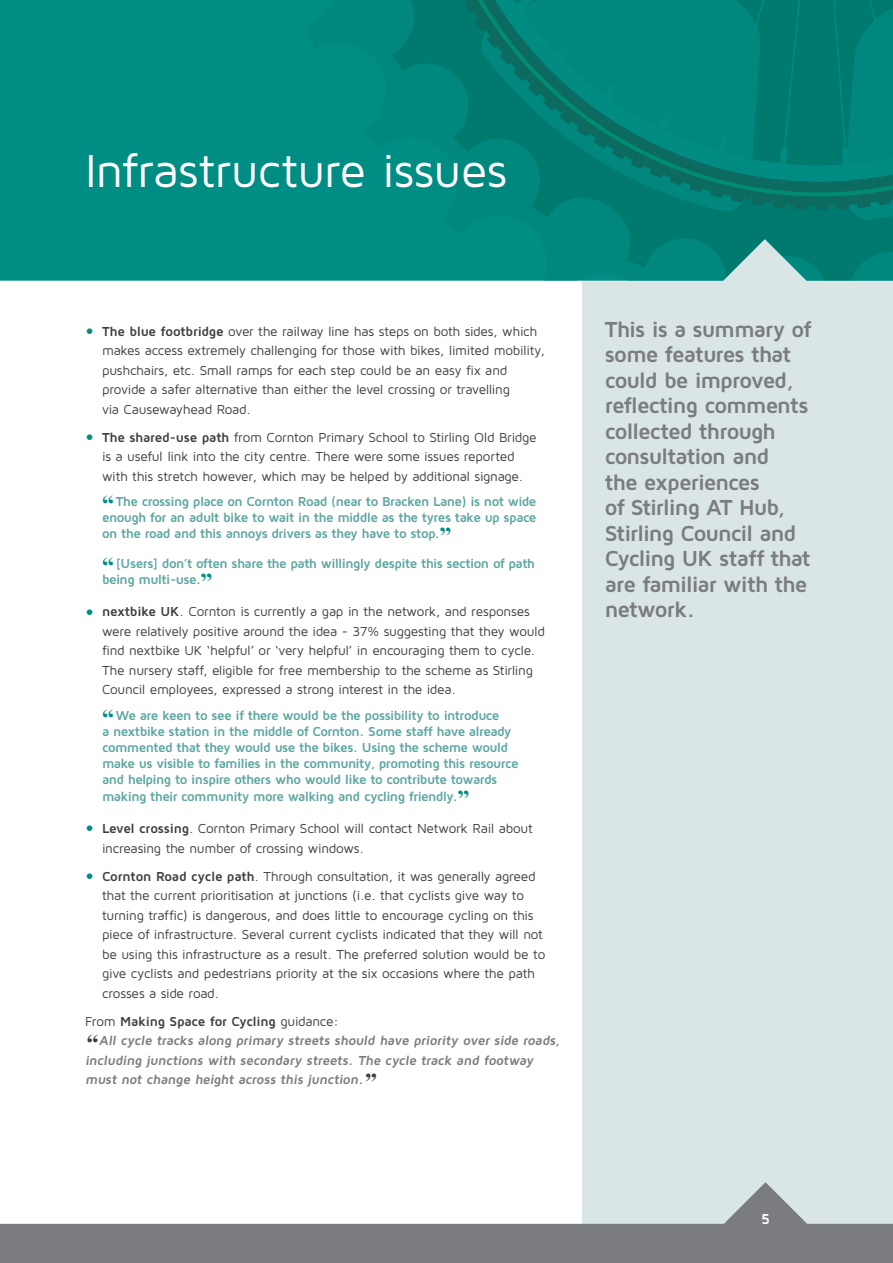
<style>
.page{position:relative;width:893px;height:1263px;background:#fff}
.page>*{position:absolute;margin:0;border:0;box-sizing:border-box;transform-origin:0 0}
.t1{font:48px "Maven Pro";letter-spacing:-.015em;color:#fff}
.t2{font:700 22.5px/25.5px "Maven Pro";letter-spacing:-.045em;color:#7a7c7f}
.t3{font:700 15px "Maven Pro";color:#fff}
.t4{font:13.5px/19.5px "Maven Pro";letter-spacing:-.02em;color:#3e3e3f}
.t5{font:700 13.5px/16.2px "Maven Pro";letter-spacing:-.045em;color:#5ea6a1}
.t6{font:700 13.5px/19.5px "Maven Pro";letter-spacing:-.02em;color:#7a7c7f}
.s1{font-weight:700;font-size:21px;color:#008d83}
.s2{font-weight:700}
.s3{font-family:"Times New Roman";font-size:24px;color:#008d83}
.s4{font-weight:400;color:#3e3e3f}
.s5{color:#3e3e3f}
.s6{font-family:"Times New Roman";font-size:24px;color:#3e3e3f}
</style>
<div class="page">
<div style="left:583px;top:0;width:310px;height:1228px;background:#d9e6e5"></div>
<div style="left:0;top:0;width:305px;height:281px;background:#008d83"></div>
<div style="left:305px;top:0;width:87px;height:281px;background:#008d83"></div>
<svg style="left:392px;top:0;width:501px;height:281px;background:#07887e"></svg>
<svg style="left:464px;top:0;width:429px;height:210px;background:#027b71"></svg>
<svg style="left:478px;top:0;width:415px;height:196px;background:#018076"></svg>
<svg style="left:0;top:1182px;width:893px;height:81px;fill:#7a7c7f"></svg>
<h1 class="t1" style="left:85px;top:141px;width:424px">Infrastructure issues</h1>
<p class="t4" style="left:102px;top:321px;width:444px;text-indent:-17px"><span class="s1">•</span> <span class="s2">The blue footbridge</span> over the railway line has steps on both sides, which makes access extremely challenging for those with bikes, limited mobility, pushchairs, etc. Small ramps for each step could be an easy fix and provide a safer alternative than either the level crossing or travelling<br>via Causewayhead Road.</p>
<p class="t4" style="left:85px;top:427px;width:453px;text-align:center"><span class="s1">•</span> <span class="s2">The shared-use path</span> from Cornton Primary School to Stirling Old Bridge is a useful link into the city centre. There were some issues reported<br>with this stretch however, which may be helped by additional signage.</p>
<p class="t5" style="left:102px;top:492px;width:436px;text-align:justify"><span class="s3">“</span> The crossing place on Cornton Road (near to Bracken Lane) is not wide enough for an adult bike to wait in the middle as the tyres take up space on the road and this annoys drivers as they have to stop.<span class="s3">”</span></p>
<p class="t5" style="left:102px;top:554px;width:434px"><span class="s3">“</span> [Users] don’t often share the path willingly despite this section of path being multi-use.<span class="s3">”</span></p>
<p class="t4" style="left:102px;top:602px;width:444px;text-indent:-17px"><span class="s1">•</span> <span class="s2">nextbike UK</span>. Cornton is currently a gap in the network, and responses were relatively positive around the idea - 37% suggesting that they would find nextbike UK ‘helpful’ or ‘very helpful’ in encouraging them to cycle.<br>The nursery staff, eligible for free membership to the scheme as Stirling Council employees, expressed a strong interest in the idea.</p>
<p class="t5" style="left:102px;top:706px;width:418px"><span class="s3">“</span> We are keen to see if there would be the possibility to introduce<br>a nextbike station in the middle of Cornton. Some staff have already commented that they would use the bikes. Using the scheme would make us visible to families in the community, promoting this resource and helping to inspire others who would like to contribute towards making their community more walking and cycling friendly.<span class="s3">”</span></p>
<p class="t4" style="left:102px;top:818px;width:432px;text-indent:-17px"><span class="s1">•</span> <span class="s2">Level crossing</span>. Cornton Primary School will contact Network Rail about increasing the number of crossing windows.</p>
<p class="t4" style="left:102px;top:866px;width:445px;text-indent:-17px"><span class="s1">•</span> <span class="s2">Cornton Road cycle path</span>. Through consultation, it was generally agreed that the current prioritisation at junctions (i.e. that cyclists give way to turning traffic) is dangerous, and does little to encourage cycling on this piece of infrastructure. Several current cyclists indicated that they will not be using this infrastructure as a result. The preferred solution would be to give cyclists and pedestrians priority at the six occasions where the path crosses a side road.</p>
<p class="t6" style="left:85px;top:1011px;width:479px"><span class="s4">From</span> <span class="s5">Making Space for Cycling</span> <span class="s4">guidance:<br></span><span class="s6">“</span>All cycle tracks along primary streets should have priority over side roads, including junctions with secondary streets. The cycle track and footway must not change height across this junction.<span class="s6">”</span></p>
<h2 class="t2" style="left:605px;top:316px;width:208px">This is a summary of some features that could be improved, reflecting comments collected through consultation and<br>the experiences<br>of Stirling AT Hub,<br>Stirling Council and<br>Cycling UK staff that are familiar with the network.</h2>
<p class="t3" style="left:761px;top:1209px;width:11px">5</p>
</div>
